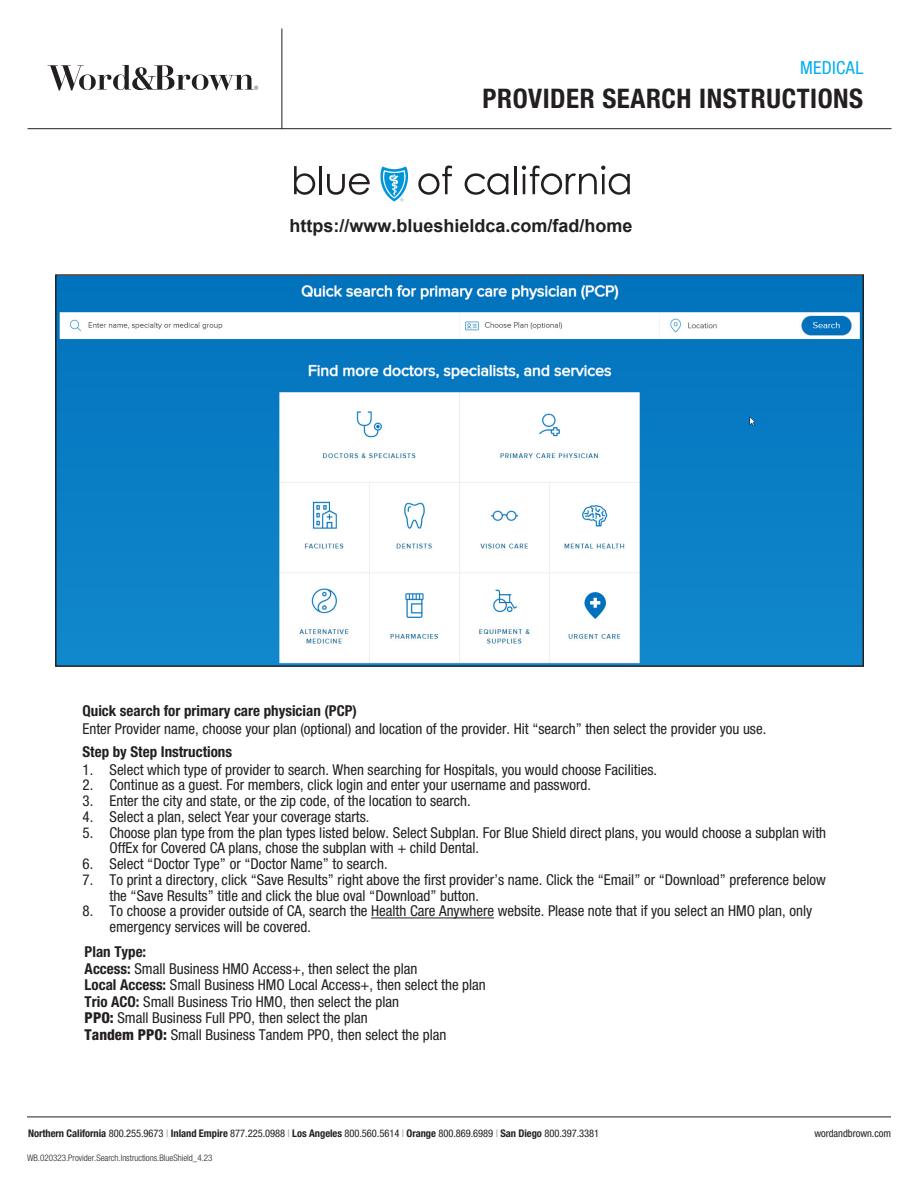
<style>
.page{position:relative;width:918px;height:1188px;background:#fff}
.page>*{position:absolute;margin:0;border:0;box-sizing:border-box;transform-origin:0 0}
.t1{font:700 condensed 27px "Helvetica Neue LT Std";letter-spacing:.02em;color:#231f20}
.t2{font:700 18px "Arial";color:#231f20}
.t3{font:condensed 18px "Helvetica Neue LT Std";letter-spacing:.02em;color:#00aeef}
.t4{font:condensed 15px/15.8px "Helvetica Neue LT Std";color:#231f20}
.t5{font:700 condensed 15px "Helvetica Neue LT Std";color:#231f20}
.t6{font:condensed 10.5px "Helvetica Neue LT Std";letter-spacing:-.005em;color:#231f20}
.t7{font:300 condensed 9px "Helvetica Neue LT Std";color:#231f20}
.s1{font-weight:700}
.s2{font-weight:800}
.s3{color:#939598}
</style>
<div class="page">
<hr style="left:28px;top:128px;width:864px;height:1px;background:#231f20">
<hr style="left:282px;top:28px;width:1px;height:101px;background:#231f20">
<svg style="left:48px;top:65px;width:210px;height:26px"></svg>
<hr style="left:27px;top:1117px;width:864px;height:1px;background:#231f20">
<hr style="left:371px;top:918px;width:123px;height:1px;background:#231f20">
<svg style="left:380px;top:166px;width:28px;height:35px"></svg>
<svg style="left:294px;top:166px;width:21px;height:29px"></svg>
<hr style="left:319px;top:166px;width:3px;height:28px;background:#231f20">
<svg style="left:327px;top:173px;width:43px;height:22px"></svg>
<svg style="left:418px;top:166px;width:34px;height:29px"></svg>
<svg style="left:465px;top:173px;width:43px;height:22px"></svg>
<hr style="left:514px;top:166px;width:3px;height:28px;background:#231f20">
<svg style="left:522px;top:166px;width:108px;height:29px"></svg>
<img style="left:57px;top:276px;width:805px;height:389px">
<p class="t3" style="left:800px;top:57px;width:65px">MEDICAL</p>
<h1 class="t1" style="left:483px;top:82px;width:382px">PROVIDER SEARCH INSTRUCTIONS</h1>
<p class="t2" style="left:289px;top:213px;width:345px">https://www.blueshieldca.com/fad/home</p>
<p class="t5" style="left:82px;top:702px;width:276px">Quick search for primary care physician (PCP)</p>
<p class="t4" style="left:82px;top:721px;width:685px">Enter Provider name, choose your plan (optional) and location of the provider. Hit “search” then select the provider you use.</p>
<p class="t5" style="left:82px;top:742px;width:151px">Step by Step Instructions</p>
<p class="t4" style="left:82px;top:761px;width:576px">1. Select which type of provider to search. When searching for Hospitals, you would choose Facilities.</p>
<p class="t4" style="left:82px;top:777px;width:510px">2. Continue as a guest. For members, click login and enter your username and password.</p>
<p class="t4" style="left:82px;top:793px;width:390px">3. Enter the city and state, or the zip code, of the location to search.</p>
<p class="t4" style="left:82px;top:809px;width:288px">4. Select a plan, select Year your coverage starts.</p>
<p class="t4" style="left:110px;top:824px;width:718px;text-indent:-27px">5. Choose plan type from the plan types listed below. Select Subplan. For Blue Shield direct plans, you would choose a subplan with<br>OffEx for Covered CA plans, chose the subplan with + child Dental.</p>
<p class="t4" style="left:82px;top:856px;width:307px">6. Select “Doctor Type” or “Doctor Name” to search.</p>
<p class="t4" style="left:110px;top:872px;width:718px;text-indent:-27px">7. To print a directory, click “Save Results” right above the first provider’s name. Click the “Email” or “Download” preference below the “Save Results” title and click the blue oval “Download” button.</p>
<p class="t4" style="left:109px;top:903px;width:704px;text-indent:-27px">8. To choose a provider outside of CA, search the Health Care Anywhere website. Please note that if you select an HMO plan, only emergency services will be covered.</p>
<p class="t5" style="left:85px;top:943px;width:63px">Plan Type:</p>
<p class="t4" style="left:85px;top:960px;width:334px"><span class="s1">Access:</span> Small Business HMO Access+, then select the plan</p>
<p class="t4" style="left:85px;top:977px;width:403px"><span class="s1">Local Access:</span> Small Business HMO Local Access+, then select the plan</p>
<p class="t4" style="left:85px;top:993px;width:316px"><span class="s1">Trio ACO:</span> Small Business Trio HMO, then select the plan</p>
<p class="t4" style="left:85px;top:1010px;width:285px"><span class="s2">PPO:</span> Small Business Full PPO, then select the plan</p>
<p class="t4" style="left:85px;top:1026px;width:363px"><span class="s2">Tandem PPO:</span> Small Business Tandem PPO, then select the plan</p>
<p class="t6" style="left:28px;top:1127px;width:573px"><span class="s1">Northern California</span> 800.255.9673 <span class="s3">|</span> <span class="s1">Inland Empire</span> 877.225.0988 <span class="s3">|</span> <span class="s1">Los Angeles</span> 800.560.5614 <span class="s3">|</span> <span class="s1">Orange</span> 800.869.6989 <span class="s3">|</span> <span class="s1">San Diego</span> 800.397.3381</p>
<p class="t6" style="left:814px;top:1127px;width:78px">wordandbrown.com</p>
<p class="t7" style="left:27px;top:1153px;width:187px">WB.020323.Provider.Search.Instructions.BlueShield_4.23</p>
</div>
